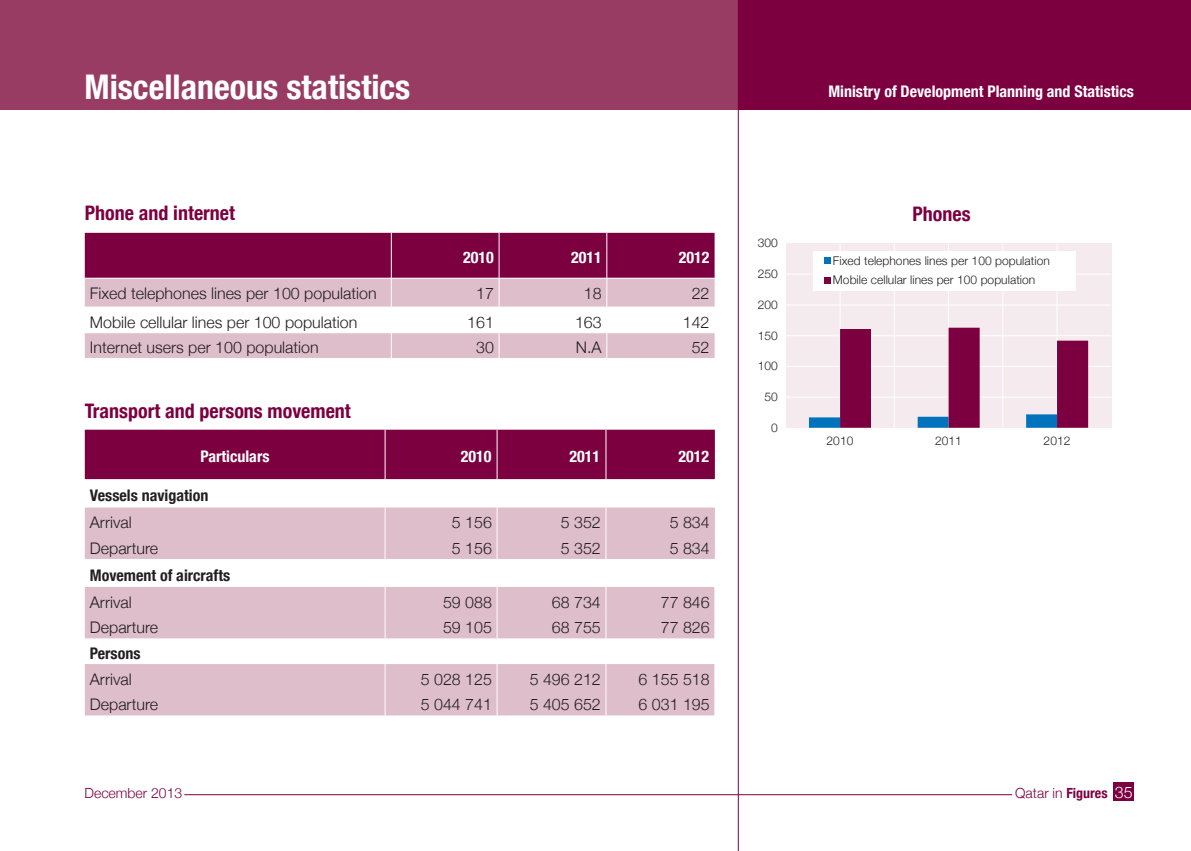
<style>
.page{position:relative;width:1191px;height:851px;background:#fff}
.page>*{position:absolute;margin:0;border:0;box-sizing:border-box;transform-origin:0 0}
.t1{font:700 condensed 34px "Helvetica Neue";color:#fff}
.t2{font:700 condensed 20px "Helvetica Neue";color:#7c0040}
.t3{font:300 16px "Helvetica Neue";color:#231f20}
.t4{font:700 condensed 16px "Helvetica Neue";color:#fff}
.t5{font:700 condensed 16px/27px "Helvetica Neue";color:#231f20}
.t6{font:300 14px "Helvetica Neue";color:#7c0040}
.t7{font:300 12px/19.8px "Helvetica Neue";letter-spacing:.005em;color:#231f20}
.s1{font-weight:300;font-stretch:normal}
.s2{font-weight:700;font-stretch:condensed}
.s3{font-size:16px;color:#fff}
</style>
<div class="page">
<div style="left:0;top:0;width:748px;height:109px;background:#983c63"></div>
<hr style="left:738px;top:0;width:1px;height:850px;background:#7c0040">
<div style="left:738px;top:0;width:453px;height:109px;background:#7c0040"></div>
<div style="left:85px;top:429px;width:630px;height:50px;background:#7c0040"></div>
<svg style="left:85px;top:507px;width:630px;height:208px;fill:#debeca"></svg>
<hr style="left:385px;top:429px;width:1px;height:50px;background:#fff">
<hr style="left:497px;top:429px;width:1px;height:50px;background:#fff">
<hr style="left:605px;top:429px;width:1px;height:50px;background:#fff">
<svg style="left:385px;top:507px;width:1px;height:52px"></svg>
<svg style="left:497px;top:507px;width:1px;height:52px"></svg>
<svg style="left:605px;top:507px;width:1px;height:52px"></svg>
<svg style="left:385px;top:587px;width:1px;height:51px"></svg>
<svg style="left:497px;top:587px;width:1px;height:51px"></svg>
<svg style="left:605px;top:587px;width:1px;height:51px"></svg>
<svg style="left:385px;top:664px;width:1px;height:51px"></svg>
<svg style="left:497px;top:664px;width:1px;height:51px"></svg>
<svg style="left:605px;top:664px;width:1px;height:51px"></svg>
<svg style="left:714px;top:664px;width:1px;height:51px"></svg>
<svg style="left:276px;top:559px;width:1px;height:28px"></svg>
<svg style="left:714px;top:559px;width:1px;height:79px"></svg>
<svg style="left:85px;top:233px;width:629px;height:125px"></svg>
<div style="left:786px;top:243px;width:325px;height:184px;background:#f5eaed"></div>
<hr style="left:786px;top:396px;width:325px;height:1px;background:#fff">
<hr style="left:786px;top:366px;width:325px;height:1px;background:#fff">
<hr style="left:786px;top:335px;width:325px;height:1px;background:#fff">
<hr style="left:786px;top:304px;width:325px;height:1px;background:#fff">
<hr style="left:786px;top:274px;width:325px;height:1px;background:#fff">
<hr style="left:839px;top:243px;width:1px;height:184px;background:#fff">
<hr style="left:948px;top:243px;width:1px;height:184px;background:#fff">
<hr style="left:1056px;top:243px;width:1px;height:184px;background:#fff">
<hr style="left:894px;top:243px;width:1px;height:184px;background:#fff">
<hr style="left:1002px;top:243px;width:1px;height:184px;background:#fff">
<svg style="left:809px;top:327px;width:279px;height:100px"></svg>
<div style="left:813px;top:251px;width:262px;height:39px;background:#fff"></div>
<div style="left:824px;top:257px;width:6px;height:7px;background:#0073bc"></div>
<svg style="left:824px;top:277px;width:6px;height:6px"></svg>
<div style="left:1113px;top:782px;width:21px;height:19px;background:#7c0040"></div>
<hr style="left:184px;top:794px;width:828px;height:1px;background:#7c0040">
<p class="t1" style="left:84px;top:66px;width:327px">Miscellaneous statistics</p>
<p class="t2" style="left:85px;top:201px;width:152px">Phone and internet</p>
<p class="t4" style="left:463px;top:248px;width:32px">2010</p>
<p class="t4" style="left:571px;top:248px;width:32px">2011</p>
<p class="t4" style="left:679px;top:248px;width:32px">2012</p>
<p class="t3" style="left:90px;top:283px;width:288px">Fixed telephones lines per 100 population</p>
<p class="t3" style="left:476px;top:283px;width:19px">17</p>
<p class="t3" style="left:584px;top:283px;width:19px">18</p>
<p class="t3" style="left:691px;top:283px;width:19px">22</p>
<p class="t3" style="left:90px;top:312px;width:269px">Mobile cellular lines per 100 population</p>
<p class="t3" style="left:467px;top:312px;width:28px">161</p>
<p class="t3" style="left:575px;top:312px;width:28px">163</p>
<p class="t3" style="left:683px;top:312px;width:28px">142</p>
<p class="t3" style="left:90px;top:338px;width:230px">Internet users per 100 population</p>
<p class="t3" style="left:476px;top:338px;width:19px">30</p>
<p class="t3" style="left:576px;top:338px;width:27px">N.A</p>
<p class="t3" style="left:691px;top:338px;width:19px">52</p>
<p class="t2" style="left:85px;top:398px;width:268px">Transport and persons movement</p>
<p class="t4" style="left:200px;top:446px;width:70px">Particulars</p>
<p class="t4" style="left:461px;top:446px;width:32px">2010</p>
<p class="t4" style="left:569px;top:446px;width:32px">2011</p>
<p class="t4" style="left:678px;top:446px;width:32px">2012</p>
<p class="t5" style="left:90px;top:481px;width:120px">Vessels navigation<br><span class="s1">Arrival</span></p>
<p class="t3" style="left:452px;top:512px;width:42px">5 156</p>
<p class="t3" style="left:561px;top:512px;width:42px">5 352</p>
<p class="t3" style="left:669px;top:512px;width:42px">5 834</p>
<p class="t3" style="left:90px;top:538px;width:70px">Departure</p>
<p class="t3" style="left:452px;top:538px;width:42px">5 156</p>
<p class="t3" style="left:561px;top:538px;width:42px">5 352</p>
<p class="t3" style="left:669px;top:538px;width:42px">5 834</p>
<p class="t5" style="left:90px;top:561px;width:142px">Movement of aircrafts<br><span class="s1">Arrival</span></p>
<p class="t3" style="left:443px;top:592px;width:50px">59 088</p>
<p class="t3" style="left:552px;top:592px;width:50px">68 734</p>
<p class="t3" style="left:661px;top:592px;width:50px">77 846</p>
<p class="t3" style="left:90px;top:617px;width:70px">Departure</p>
<p class="t3" style="left:443px;top:617px;width:50px">59 105</p>
<p class="t3" style="left:552px;top:617px;width:50px">68 755</p>
<p class="t3" style="left:661px;top:617px;width:50px">77 826</p>
<p class="t5" style="left:90px;top:640px;width:52px;line-height:25.8px">Persons<br><span class="s1">Arrival</span></p>
<p class="t3" style="left:421px;top:669px;width:73px">5 028 125</p>
<p class="t3" style="left:529px;top:669px;width:73px">5 496 212</p>
<p class="t3" style="left:638px;top:669px;width:73px">6 155 518</p>
<p class="t3" style="left:90px;top:694px;width:70px">Departure</p>
<p class="t3" style="left:421px;top:694px;width:73px">5 044 741</p>
<p class="t3" style="left:529px;top:694px;width:73px">5 405 652</p>
<p class="t3" style="left:638px;top:694px;width:73px">6 031 195</p>
<p class="t7" style="left:758px;top:233px;width:22px">300</p>
<p class="t7" style="left:758px;top:264px;width:22px">250</p>
<p class="t7" style="left:758px;top:294px;width:22px">200</p>
<p class="t7" style="left:758px;top:325px;width:22px">150</p>
<p class="t7" style="left:758px;top:356px;width:22px">100</p>
<p class="t7" style="left:764px;top:387px;width:15px">50</p>
<p class="t7" style="left:771px;top:417px;width:8px">0</p>
<p class="t4" style="left:828px;top:82px;width:307px">Ministry of Development Planning and Statistics</p>
<p class="t2" style="left:912px;top:201px;width:60px">Phones</p>
<p class="t7" style="left:833px;top:250px;width:218px">Fixed telephones lines per 100 population<br>Mobile cellular lines per 100 population</p>
<p class="t7" style="left:826px;top:430px;width:28px">2010</p>
<p class="t7" style="left:935px;top:430px;width:28px">2011</p>
<p class="t7" style="left:1043px;top:430px;width:28px">2012</p>
<p class="t6" style="left:84px;top:783px;width:99px">December 2013</p>
<p class="t6" style="left:1015px;top:783px;width:119px">Qatar in <span class="s2">Figures</span> <span class="s3">35</span></p>
</div>
